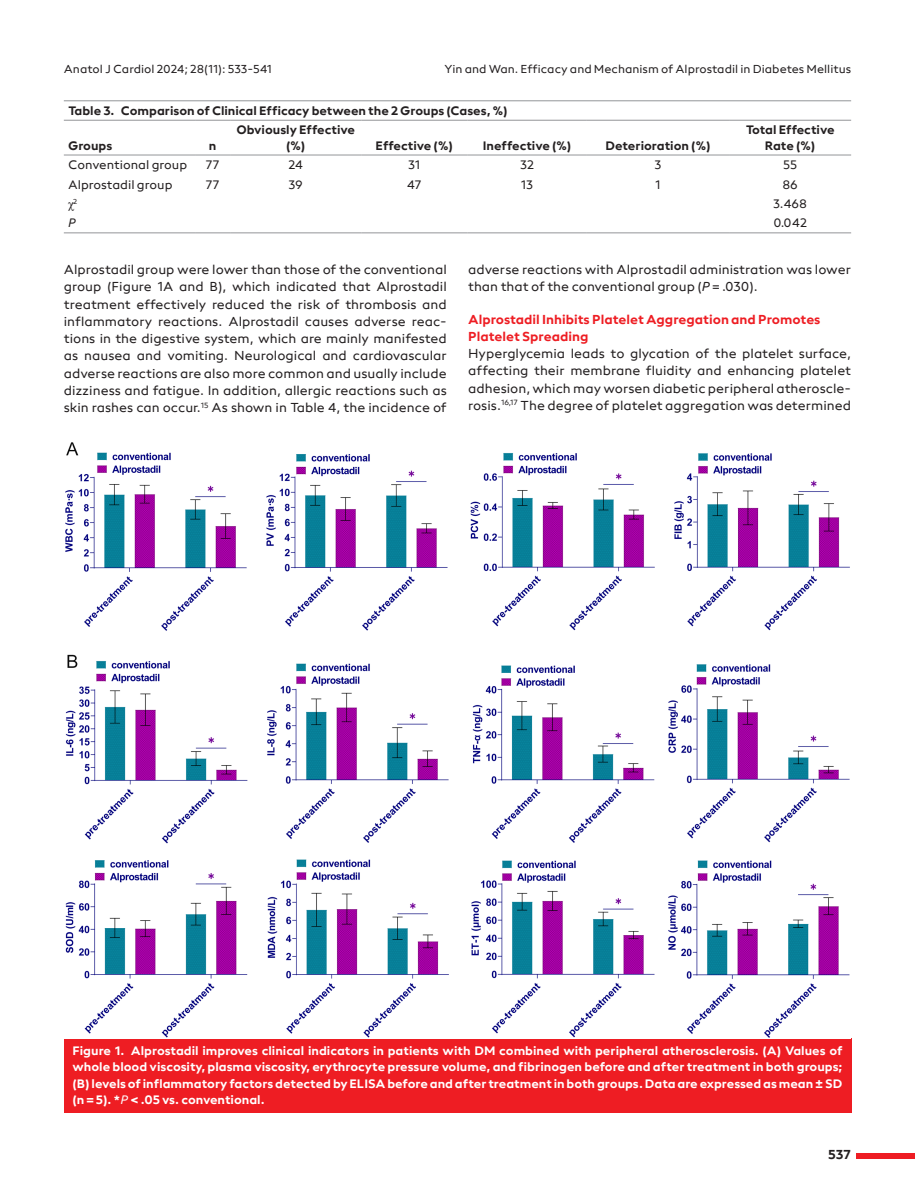
<style>
.page{position:relative;width:915px;height:1191px;background:#fff}
.page>*{position:absolute;margin:0;border:0;box-sizing:border-box;transform-origin:0 0}
.t1{font:13.5px/17.2px "neue Radial A Regular";color:#231f20;text-align:justify}
.t2{font:13.5px/17.2px "neue Radial A Bold";color:#ee1d23}
.t3{font:13.5px "neue Radial A Bold";color:#231f20}
.t4{font:12.75px/16.5px "neue Radial A Bold";color:#fff;text-align:justify}
.t5{font:12.75px/15.3px "neue Radial A Bold";color:#231f20;text-align:center}
.t6{font:12.75px "neue Radial A Regular";color:#231f20}
.t7{font:12.75px "Times New Roman";color:#231f20}
.t8{font:italic 12.75px "neue Radial A Regular";color:#231f20}
.t9{font:12px "neue Radial A Regular";color:#231f20}
.s1{font-style:italic}
.s2{font-family:"neue Radial A Regular";font-style:italic}
</style>
<div class="page">
<div style="left:856px;top:1152px;width:58px;height:6px;background:#ee1d23"></div>
<hr style="left:64px;top:101px;width:786px;height:1px;background:#939598">
<hr style="left:64px;top:120px;width:131px;height:1px;background:#939598">
<hr style="left:195px;top:120px;width:35px;height:1px;background:#939598">
<hr style="left:230px;top:120px;width:131px;height:1px;background:#939598">
<hr style="left:361px;top:120px;width:106px;height:1px;background:#939598">
<hr style="left:467px;top:120px;width:119px;height:1px;background:#939598">
<hr style="left:586px;top:120px;width:142px;height:1px;background:#939598">
<hr style="left:728px;top:120px;width:122px;height:1px;background:#939598">
<hr style="left:64px;top:155px;width:131px;height:1px;background:#939598">
<hr style="left:195px;top:155px;width:35px;height:1px;background:#939598">
<hr style="left:230px;top:155px;width:131px;height:1px;background:#939598">
<hr style="left:361px;top:155px;width:106px;height:1px;background:#939598">
<hr style="left:467px;top:155px;width:119px;height:1px;background:#939598">
<hr style="left:586px;top:155px;width:142px;height:1px;background:#939598">
<hr style="left:728px;top:155px;width:122px;height:1px;background:#939598">
<hr style="left:64px;top:233px;width:131px;height:1px;background:#939598">
<hr style="left:195px;top:233px;width:35px;height:1px;background:#939598">
<hr style="left:230px;top:233px;width:131px;height:1px;background:#939598">
<hr style="left:361px;top:233px;width:106px;height:1px;background:#939598">
<hr style="left:467px;top:233px;width:119px;height:1px;background:#939598">
<hr style="left:586px;top:233px;width:142px;height:1px;background:#939598">
<hr style="left:728px;top:233px;width:122px;height:1px;background:#939598">
<div style="left:64px;top:1038px;width:786px;height:74px;background:#ee1d23"></div>
<img style="left:65px;top:442px;width:785px;height:596px">
<p class="t9" style="left:64px;top:61px;width:209px">Anatol J Cardiol 2024; 28(11): 533-541</p>
<p class="t9" style="left:444px;top:61px;width:408px">Yin and Wan. Efficacy and Mechanism of Alprostadil in Diabetes Mellitus</p>
<p class="t5" style="left:68px;top:103px;width:441px">Table 3. Comparison of Clinical Efficacy between the 2 Groups (Cases, %)</p>
<p class="t5" style="left:68px;top:137px;width:46px">Groups</p>
<p class="t5" style="left:209px;top:137px;width:9px">n</p>
<p class="t5" style="left:236px;top:122px;width:120px">Obviously Effective (%)</p>
<p class="t5" style="left:375px;top:137px;width:79px">Effective (%)</p>
<p class="t5" style="left:482px;top:137px;width:90px">Ineffective (%)</p>
<p class="t5" style="left:605px;top:137px;width:107px">Deterioration (%)</p>
<p class="t5" style="left:745px;top:122px;width:90px">Total Effective<br>Rate (%)</p>
<p class="t6" style="left:68px;top:157px;width:121px">Conventional group</p>
<p class="t6" style="left:205px;top:157px;width:16px">77</p>
<p class="t6" style="left:288px;top:157px;width:16px">24</p>
<p class="t6" style="left:408px;top:157px;width:13px">31</p>
<p class="t6" style="left:520px;top:157px;width:15px">32</p>
<p class="t6" style="left:654px;top:157px;width:8px">3</p>
<p class="t6" style="left:782px;top:157px;width:16px">55</p>
<p class="t6" style="left:68px;top:177px;width:106px">Alprostadil group</p>
<p class="t6" style="left:205px;top:177px;width:16px">77</p>
<p class="t6" style="left:288px;top:177px;width:16px">39</p>
<p class="t6" style="left:406px;top:177px;width:17px">47</p>
<p class="t6" style="left:520px;top:177px;width:14px">13</p>
<p class="t6" style="left:655px;top:177px;width:7px">1</p>
<p class="t6" style="left:782px;top:177px;width:17px">86</p>
<p class="t7" style="left:68px;top:195px;width:11px">χ<sup>2</sup></p>
<p class="t6" style="left:772px;top:196px;width:36px">3.468</p>
<p class="t8" style="left:68px;top:215px;width:9px">P</p>
<p class="t6" style="left:773px;top:215px;width:35px">0.042</p>
<p class="t1" style="left:64px;top:261px;width:384px">Alprostadil group were lower than those of the conventional group (Figure 1A and B), which indicated that Alprostadil treatment effectively reduced the risk of thrombosis and inflammatory reactions. Alprostadil causes adverse reac&shy;tions in the digestive system, which are mainly manifested as nausea and vomiting. Neurological and cardiovascular adverse reactions are also more common and usually include dizziness and fatigue. In addition, allergic reactions such as skin rashes can occur.<sup>15</sup> As shown in Table 4, the incidence of</p>
<p class="t1" style="left:468px;top:261px;width:384px">adverse reactions with Alprostadil administration was lower than that of the conventional group (<span class="s1">P</span>=.030).</p>
<p class="t2" style="left:468px;top:310px;width:354px">Alprostadil Inhibits Platelet Aggregation and Promotes<br>Platelet Spreading</p>
<p class="t1" style="left:468px;top:345px;width:384px">Hyperglycemia leads to glycation of the platelet surface, affecting their membrane fluidity and enhancing platelet adhesion, which may worsen diabetic peripheral atheroscle&shy;rosis.<sup>16,17</sup> The degree of platelet aggregation was determined</p>
<p class="t4" style="left:72px;top:1042px;width:771px">Figure 1. Alprostadil improves clinical indicators in patients with DM combined with peripheral atherosclerosis. (A) Values of whole blood viscosity, plasma viscosity, erythrocyte pressure volume, and fibrinogen before and after treatment in both groups; (B) levels of inflammatory factors detected by ELISA before and after treatment in both groups. Data are expressed as mean ± SD (n=5). *<span class="s2">P</span> &lt; .05 vs. conventional.</p>
<p class="t3" style="left:827px;top:1146px;width:24px">537</p>
</div>
